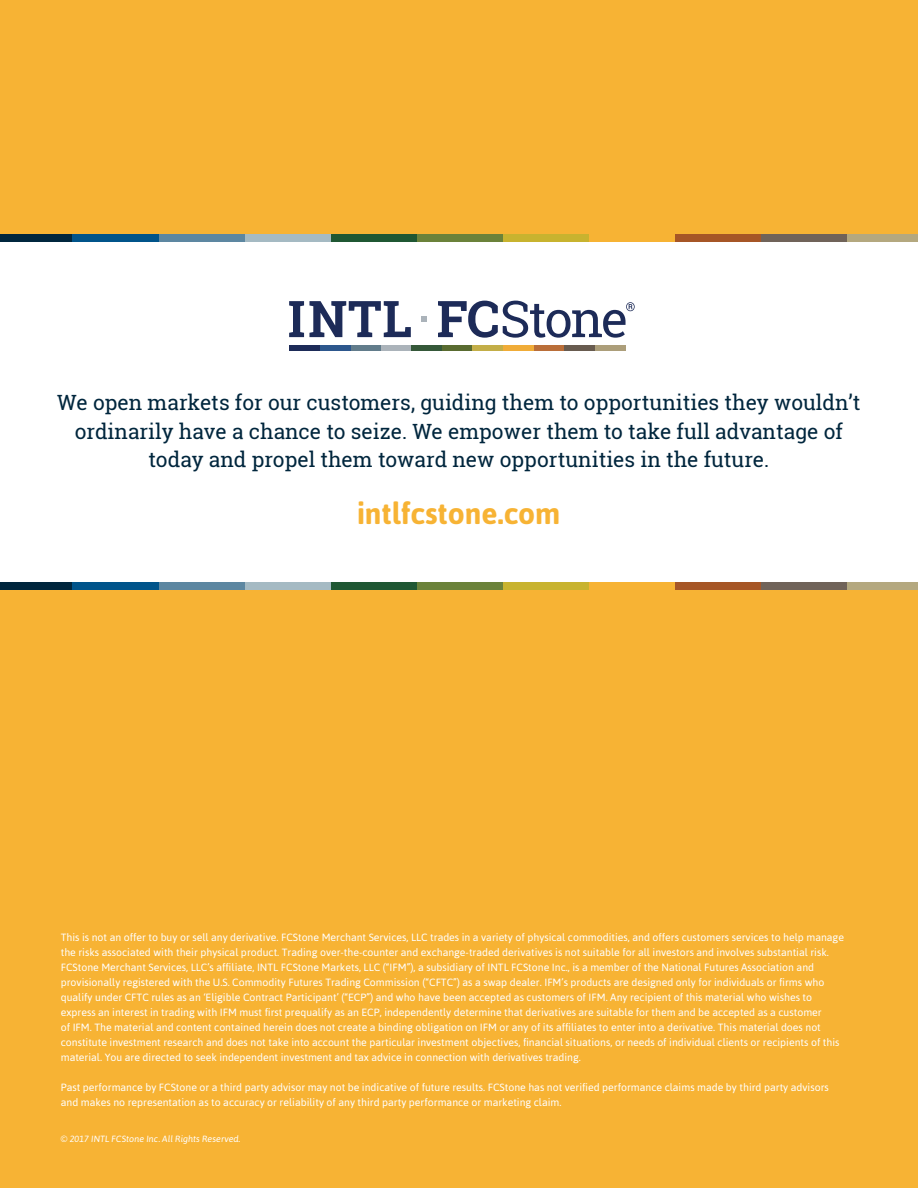
<style>
.page{position:relative;width:918px;height:1188px;background:#f7b334}
.page>*{position:absolute;margin:0;border:0;box-sizing:border-box;transform-origin:0 0}
.t1{font:700 30px "Asap";color:#f7b334}
.t2{font:21px/28.5px "Roboto Slab";color:#00263d;text-align:center}
.t3{font:10.5px/15px "Asap";color:#fff}
.t4{font:italic 9px "Asap";color:#fff}
</style>
<div class="page">
<div style="left:0;top:242px;width:918px;height:341px;background:#fff"></div>
<div style="left:159px;top:582px;width:86px;height:8px;background:#5d87a1"></div>
<div style="left:245px;top:582px;width:86px;height:8px;background:#a5bac3"></div>
<div style="left:331px;top:582px;width:86px;height:8px;background:#1f5733"></div>
<div style="left:0;top:582px;width:73px;height:8px;background:#00263d"></div>
<div style="left:73px;top:582px;width:86px;height:8px;background:#00548a"></div>
<div style="left:417px;top:582px;width:86px;height:8px;background:#6b823a"></div>
<div style="left:503px;top:582px;width:86px;height:8px;background:#c8b32f"></div>
<div style="left:589px;top:582px;width:86px;height:8px;background:#f7b334"></div>
<div style="left:675px;top:582px;width:87px;height:8px;background:#a65626"></div>
<div style="left:762px;top:582px;width:86px;height:8px;background:#706359"></div>
<div style="left:848px;top:582px;width:70px;height:8px;background:#b4a87f"></div>
<div style="left:159px;top:234px;width:86px;height:8px;background:#5d87a1"></div>
<div style="left:245px;top:234px;width:86px;height:8px;background:#a5bac3"></div>
<div style="left:331px;top:234px;width:86px;height:8px;background:#1f5733"></div>
<div style="left:0;top:234px;width:73px;height:8px;background:#00263d"></div>
<div style="left:73px;top:234px;width:86px;height:8px;background:#00548a"></div>
<div style="left:417px;top:234px;width:86px;height:8px;background:#6b823a"></div>
<div style="left:503px;top:234px;width:86px;height:8px;background:#c8b32f"></div>
<div style="left:675px;top:234px;width:87px;height:8px;background:#a65626"></div>
<div style="left:762px;top:234px;width:86px;height:8px;background:#706359"></div>
<div style="left:848px;top:234px;width:70px;height:8px;background:#b4a87f"></div>
<svg style="left:289px;top:301px;width:122px;height:36px"></svg>
<svg style="left:438px;top:301px;width:197px;height:37px"></svg>
<div style="left:350px;top:346px;width:31px;height:5px;background:#627c8b"></div>
<div style="left:381px;top:346px;width:31px;height:5px;background:#abb3ba"></div>
<div style="left:412px;top:346px;width:30px;height:5px;background:#355839"></div>
<div style="left:289px;top:346px;width:31px;height:5px;background:#1d2b58"></div>
<div style="left:320px;top:346px;width:30px;height:5px;background:#2d578d"></div>
<div style="left:442px;top:346px;width:31px;height:5px;background:#596b30"></div>
<div style="left:473px;top:346px;width:30px;height:5px;background:#c3ae48"></div>
<div style="left:503px;top:346px;width:31px;height:5px;background:#f0ac38"></div>
<div style="left:534px;top:346px;width:30px;height:5px;background:#ba6e39"></div>
<div style="left:564px;top:346px;width:31px;height:5px;background:#685b4f"></div>
<div style="left:595px;top:346px;width:31px;height:5px;background:#ac9e7a"></div>
<svg style="left:421px;top:316px;width:6px;height:6px"></svg>
<h2 class="t2" style="left:57px;top:388px;width:805px">We open markets for our customers, guiding them to opportunities they wouldn’t ordinarily have a chance to seize. We empower them to take full advantage of today and propel them toward new opportunities in the future.</h2>
<h1 class="t1" style="left:357px;top:496px;width:205px">intlfcstone.com</h1>
<p class="t3" style="left:61px;top:930px;width:785px">This is not an offer to buy or sell any derivative. FCStone Merchant Services, LLC trades in a variety of physical commodities, and offers customers services to help manage the risks associated with their physical product. Trading over-the-counter and exchange-traded derivatives is not suitable for all investors and involves substantial risk.<br>FCStone Merchant Services, LLC’s affiliate, INTL FCStone Markets, LLC (“IFM”), a subsidiary of INTL FCStone Inc., is a member of the National Futures Association and provisionally registered with the U.S. Commodity Futures Trading Commission (“CFTC”) as a swap dealer. IFM’s products are designed only for individuals or firms who qualify under CFTC rules as an ‘Eligible Contract Participant’ (“ECP”) and who have been accepted as customers of IFM. Any recipient of this material who wishes to express an interest in trading with IFM must first prequalify as an ECP, independently determine that derivatives are suitable for them and be accepted as a customer<br>of IFM. The material and content contained herein does not create a binding obligation on IFM or any of its affiliates to enter into a derivative. This material does not constitute investment research and does not take into account the particular investment objectives, financial situations, or needs of individual clients or recipients of this material. You are directed to seek independent investment and tax advice in connection with derivatives trading.</p>
<p class="t3" style="left:61px;top:1080px;width:770px">Past performance by FCStone or a third party advisor may not be indicative of future results. FCStone has not verified performance claims made by third party advisors and makes no representation as to accuracy or reliability of any third party performance or marketing claim.</p>
<p class="t4" style="left:61px;top:1134px;width:181px">© 2017 INTL FCStone Inc. All Rights Reserved.</p>
</div>
